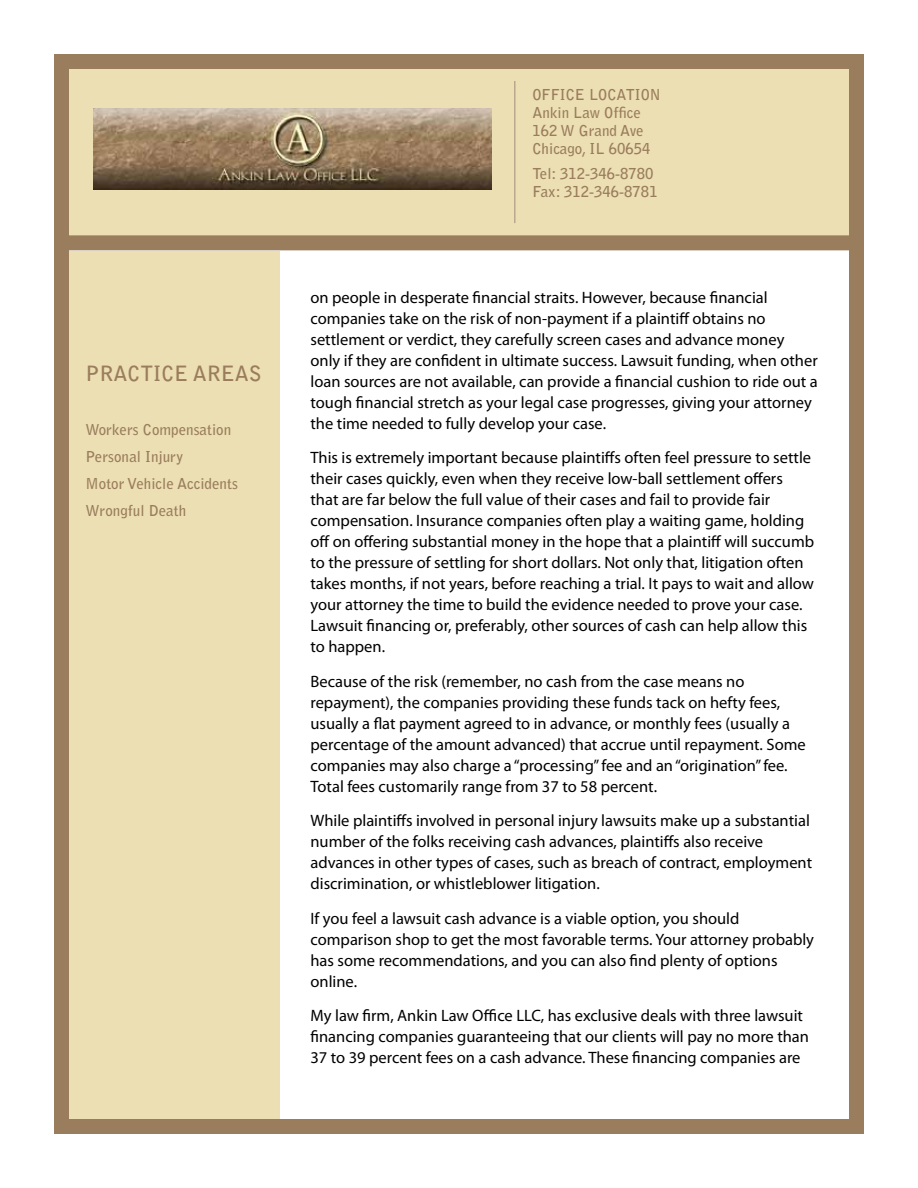
<style>
.page{position:relative;width:918px;height:1188px;background:#fff}
.page>*{position:absolute;margin:0;border:0;box-sizing:border-box;transform-origin:0 0}
.t1{font:700 21px "Bell Gothic Std";color:#9a7d5d}
.t2{font:16.5px/21px "Myriad Pro";color:#000}
.t3{font:700 15px/18px "Bell Gothic Std";color:#9a7d5d}
</style>
<div class="page">
<div style="left:54px;top:251px;width:225px;height:883px;background:#ecdfb3"></div>
<div style="left:54px;top:54px;width:810px;height:1080px;border:15px solid #9a7d5d"></div>
<div style="left:54px;top:54px;width:810px;height:196px;background:#ecdfb3;border:15px solid #9a7d5d"></div>
<img style="left:93px;top:109px;width:399px;height:81px">
<hr style="left:514px;top:81px;width:1px;height:142px;background:#9a7d5d">
<p class="t1" style="left:86px;top:361px;width:178px">PRACTICE AREAS</p>
<p class="t3" style="left:86px;top:417px;width:154px;line-height:27px">Workers Compensation<br>Personal Injury<br>Motor Vehicle Accidents<br>Wrongful Death</p>
<p class="t3" style="left:532px;top:85px;width:130px">OFFICE LOCATION<br>Ankin Law Office<br>162 W Grand Ave<br>Chicago, IL 60654</p>
<p class="t3" style="left:532px;top:165px;width:127px">Tel: 312-346-8780<br>Fax: 312-346-8781</p>
<p class="t2" style="left:310px;top:286px;width:509px">on people in desperate financial straits. However, because financial companies take on the risk of non-payment if a plaintiff obtains no settlement or verdict, they carefully screen cases and advance money only if they are confident in ultimate success. Lawsuit funding, when other loan sources are not available, can provide a financial cushion to ride out a tough financial stretch as your legal case progresses, giving your attorney the time needed to fully develop your case.</p>
<p class="t2" style="left:310px;top:447px;width:505px">This is extremely important because plaintiffs often feel pressure to settle their cases quickly, even when they receive low-ball settlement offers that are far below the full value of their cases and fail to provide fair compensation. Insurance companies often play a waiting game, holding off on offering substantial money in the hope that a plaintiff will succumb to the pressure of settling for short dollars. Not only that, litigation often takes months, if not years, before reaching a trial. It pays to wait and allow your attorney the time to build the evidence needed to prove your case.<br>Lawsuit financing or, preferably, other sources of cash can help allow this to happen.</p>
<p class="t2" style="left:310px;top:670px;width:497px">Because of the risk (remember, no cash from the case means no repayment), the companies providing these funds tack on hefty fees, usually a flat payment agreed to in advance, or monthly fees (usually a percentage of the amount advanced) that accrue until repayment. Some companies may also charge a “processing” fee and an “origination” fee.<br>Total fees customarily range from 37 to 58 percent.</p>
<p class="t2" style="left:310px;top:810px;width:503px">While plaintiffs involved in personal injury lawsuits make up a substantial number of the folks receiving cash advances, plaintiffs also receive advances in other types of cases, such as breach of contract, employment discrimination, or whistleblower litigation.</p>
<p class="t2" style="left:310px;top:907px;width:505px">If you feel a lawsuit cash advance is a viable option, you should comparison shop to get the most favorable terms. Your attorney probably has some recommendations, and you can also find plenty of options online.</p>
<p class="t2" style="left:310px;top:1005px;width:500px">My law firm, Ankin Law Office LLC, has exclusive deals with three lawsuit financing companies guaranteeing that our clients will pay no more than<br>37 to 39 percent fees on a cash advance. These financing companies are</p>
</div>
